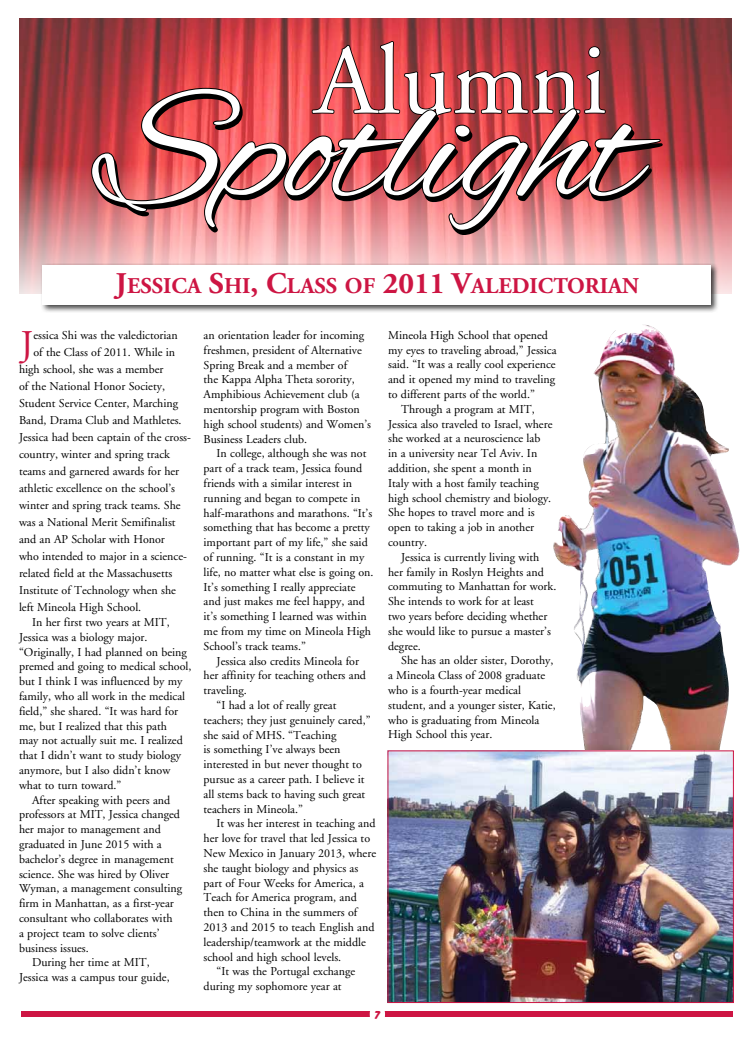
<style>
.page{position:relative;width:749px;height:1037px;background:#fff}
.page>*{position:absolute;margin:0;border:0;box-sizing:border-box;transform-origin:0 0}
.t1{font:169.7px "Alex Brush";color:#fff}
.t2{font:98.9px "Adobe Garamond";color:#fff}
.t3{font:37.6px "Adobe Garamond";color:#cd1543}
.t4{font:700 22.5px "Adobe Garamond";color:#cd1543}
.t5{font:12px/14.8px "Adobe Garamond";color:#000}
.t6{font:700 12px "Balloon D Extr";color:#cd1543}
.s1{font-size:30px}
</style>
<div class="page">
<div style="left:21px;top:1011px;width:712px;height:5px;background:#cd1543"></div>
<div style="left:370px;top:1002px;width:15px;height:24px;background:#fff;border-radius:50%"></div>
<img style="left:19px;top:19px;width:712px;height:275px">
<svg style="left:90px;top:40px;width:573px;height:196px;background:#b34b4e"></svg>
<div style="left:40px;top:263px;width:679px;height:50px;background:#000;opacity:.75"></div>
<div style="left:42px;top:265px;width:668px;height:40px;background:#fff"></div>
<img style="left:553px;top:325px;width:187px;height:425px">
<img style="left:389px;top:752px;width:343px;height:249px">
<div style="left:387px;top:750px;width:347px;height:253px;border:1px solid #cd1543"></div>
<h2 class="t2" style="left:315px;top:28px;width:293px">Alumni</h2>
<h1 class="t1" style="left:95px;top:55px;width:547px">Spotlight</h1>
<h3 class="t4" style="left:116px;top:274px;width:525px"><span class="s1">J</span>ESSICA <span class="s1">S</span>HI<span class="s1">, C</span>LASS OF <span class="s1">2011 V</span>ALEDICTORIAN</h3>
<h3 class="t3" style="left:20px;top:324px;width:14px">J</h3>
<p class="t5" style="left:33px;top:328px;width:146px">essica Shi was the valedictorian</p>
<p class="t5" style="left:33px;top:345px;width:143px">of the Class of 2011. While in</p>
<p class="t5" style="left:19px;top:362px;width:146px">high school, she was a member</p>
<p class="t5" style="left:19px;top:379px;width:147px">of the National Honor Society,</p>
<p class="t5" style="left:19px;top:396px;width:161px">Student Service Center, Marching</p>
<p class="t5" style="left:19px;top:413px;width:164px">Band, Drama Club and Mathletes.</p>
<p class="t5" style="left:19px;top:430px;width:173px">Jessica had been captain of the cross-</p>
<p class="t5" style="left:19px;top:447px;width:152px">country, winter and spring track</p>
<p class="t5" style="left:19px;top:464px;width:162px">teams and garnered awards for her</p>
<p class="t5" style="left:19px;top:481px;width:158px">athletic excellence on the school’s</p>
<p class="t5" style="left:19px;top:498px;width:163px">winter and spring track teams. She</p>
<p class="t5" style="left:19px;top:515px;width:158px">was a National Merit Semifinalist</p>
<p class="t5" style="left:19px;top:532px;width:147px">and an AP Scholar with Honor</p>
<p class="t5" style="left:19px;top:549px;width:169px">who intended to major in a science-</p>
<p class="t5" style="left:19px;top:566px;width:155px">related field at the Massachusetts</p>
<p class="t5" style="left:19px;top:583px;width:158px">Institute of Technology when she</p>
<p class="t5" style="left:19px;top:600px;width:124px">left Mineola High School.</p>
<p class="t5" style="left:32px;top:615px;width:139px">In her first two years at MIT,</p>
<p class="t5" style="left:19px;top:630px;width:130px">Jessica was a biology major.</p>
<p class="t5" style="left:19px;top:645px;width:169px">“Originally, I had planned on being</p>
<p class="t5" style="left:19px;top:659px;width:174px">premed and going to medical school,</p>
<p class="t5" style="left:19px;top:674px;width:165px">but I think I was influenced by my</p>
<p class="t5" style="left:19px;top:689px;width:168px">family, who all work in the medical</p>
<p class="t5" style="left:19px;top:704px;width:161px">field,” she shared. “It was hard for</p>
<p class="t5" style="left:19px;top:719px;width:149px">me, but I realized that this path</p>
<p class="t5" style="left:19px;top:733px;width:165px">may not actually suit me. I realized</p>
<p class="t5" style="left:19px;top:748px;width:164px">that I didn’t want to study biology</p>
<p class="t5" style="left:19px;top:763px;width:153px">anymore, but I also didn’t know</p>
<p class="t5" style="left:19px;top:778px;width:104px">what to turn toward.”</p>
<p class="t5" style="left:32px;top:792px;width:140px">After speaking with peers and</p>
<p class="t5" style="left:19px;top:807px;width:162px">professors at MIT, Jessica changed</p>
<p class="t5" style="left:19px;top:822px;width:143px">her major to management and</p>
<p class="t5" style="left:19px;top:837px;width:144px">graduated in June 2015 with a</p>
<p class="t5" style="left:19px;top:852px;width:156px">bachelor’s degree in management</p>
<p class="t5" style="left:19px;top:866px;width:152px">science. She was hired by Oliver</p>
<p class="t5" style="left:19px;top:881px;width:165px">Wyman, a management consulting</p>
<p class="t5" style="left:19px;top:896px;width:156px">firm in Manhattan, as a first-year</p>
<p class="t5" style="left:19px;top:911px;width:155px">consultant who collaborates with</p>
<p class="t5" style="left:19px;top:926px;width:142px">a project team to solve clients’</p>
<p class="t5" style="left:19px;top:940px;width:71px">business issues.</p>
<p class="t5" style="left:32px;top:955px;width:119px">During her time at MIT,</p>
<p class="t5" style="left:19px;top:970px;width:152px">Jessica was a campus tour guide,</p>
<p class="t5" style="left:204px;top:328px;width:169px">an orientation leader for incoming freshmen, president of Alternative<br>Spring Break and a member of<br>the Kappa Alpha Theta sorority,<br>Amphibious Achievement club (a mentorship program with Boston high school students) and Women’s<br>Business Leaders club.</p>
<p class="t5" style="left:204px;top:446px;width:171px;text-indent:13px">In college, although she was not part of a track team, Jessica found friends with a similar interest in running and began to compete in half-marathons and marathons. “It’s something that has become a pretty important part of my life,” she said of running. “It is a constant in my life, no matter what else is going on.<br>It’s something I really appreciate and just makes me feel happy, and it’s something I learned was within me from my time on Mineola High School’s track teams.”</p>
<p class="t5" style="left:217px;top:654px;width:144px">Jessica also credits Mineola for</p>
<p class="t5" style="left:204px;top:668px;width:164px">her affinity for teaching others and</p>
<p class="t5" style="left:204px;top:683px;width:45px">traveling.</p>
<p class="t5" style="left:217px;top:698px;width:121px">“I had a lot of really great</p>
<p class="t5" style="left:204px;top:713px;width:168px">teachers; they just genuinely cared,”</p>
<p class="t5" style="left:204px;top:728px;width:134px">she said of MHS. “Teaching</p>
<p class="t5" style="left:204px;top:742px;width:138px">is something I’ve always been</p>
<p class="t5" style="left:204px;top:757px;width:160px">interested in but never thought to</p>
<p class="t5" style="left:204px;top:772px;width:162px">pursue as a career path. I believe it</p>
<p class="t5" style="left:204px;top:787px;width:163px">all stems back to having such great</p>
<p class="t5" style="left:204px;top:802px;width:101px">teachers in Mineola.”</p>
<p class="t5" style="left:217px;top:816px;width:160px">It was her interest in teaching and</p>
<p class="t5" style="left:204px;top:831px;width:168px">her love for travel that led Jessica to</p>
<p class="t5" style="left:204px;top:846px;width:174px">New Mexico in January 2013, where</p>
<p class="t5" style="left:204px;top:861px;width:156px">she taught biology and physics as</p>
<p class="t5" style="left:204px;top:875px;width:162px">part of Four Weeks for America, a</p>
<p class="t5" style="left:204px;top:890px;width:155px">Teach for America program, and</p>
<p class="t5" style="left:204px;top:905px;width:155px">then to China in the summers of</p>
<p class="t5" style="left:204px;top:920px;width:172px">2013 and 2015 to teach English and</p>
<p class="t5" style="left:204px;top:935px;width:164px">leadership/teamwork at the middle</p>
<p class="t5" style="left:204px;top:949px;width:139px">school and high school levels.</p>
<p class="t5" style="left:217px;top:964px;width:140px">“It was the Portugal exchange</p>
<p class="t5" style="left:204px;top:979px;width:140px">during my sophomore year at</p>
<p class="t5" style="left:388px;top:328px;width:161px">Mineola High School that opened</p>
<p class="t5" style="left:388px;top:343px;width:170px">my eyes to traveling abroad,” Jessica</p>
<p class="t5" style="left:388px;top:357px;width:169px">said. “It was a really cool experience</p>
<p class="t5" style="left:388px;top:372px;width:168px">and it opened my mind to traveling</p>
<p class="t5" style="left:388px;top:387px;width:148px">to different parts of the world.”</p>
<p class="t5" style="left:401px;top:402px;width:135px">Through a program at MIT,</p>
<p class="t5" style="left:388px;top:417px;width:166px">Jessica also traveled to Israel, where</p>
<p class="t5" style="left:388px;top:431px;width:154px">she worked at a neuroscience lab</p>
<p class="t5" style="left:388px;top:446px;width:151px">in a university near Tel Aviv. In</p>
<p class="t5" style="left:388px;top:461px;width:145px">addition, she spent a month in</p>
<p class="t5" style="left:388px;top:476px;width:152px">Italy with a host family teaching</p>
<p class="t5" style="left:388px;top:491px;width:165px">high school chemistry and biology.</p>
<p class="t5" style="left:388px;top:505px;width:148px">She hopes to travel more and is</p>
<p class="t5" style="left:388px;top:520px;width:148px">open to taking a job in another</p>
<p class="t5" style="left:388px;top:535px;width:40px">country.</p>
<p class="t5" style="left:401px;top:550px;width:140px">Jessica is currently living with</p>
<p class="t5" style="left:388px;top:565px;width:157px">her family in Roslyn Heights and</p>
<p class="t5" style="left:388px;top:579px;width:170px">commuting to Manhattan for work.</p>
<p class="t5" style="left:388px;top:594px;width:147px">She intends to work for at least</p>
<p class="t5" style="left:388px;top:609px;width:161px">two years before deciding whether</p>
<p class="t5" style="left:388px;top:624px;width:164px">she would like to pursue a master’s</p>
<p class="t5" style="left:388px;top:639px;width:34px">degree.</p>
<p class="t5" style="left:401px;top:653px;width:154px">She has an older sister, Dorothy,</p>
<p class="t5" style="left:388px;top:668px;width:159px">a Mineola Class of 2008 graduate</p>
<p class="t5" style="left:388px;top:683px;width:134px">who is a fourth-year medical</p>
<p class="t5" style="left:388px;top:698px;width:169px">student, and a younger sister, Katie,</p>
<p class="t5" style="left:388px;top:713px;width:153px">who is graduating from Mineola</p>
<p class="t5" style="left:388px;top:727px;width:106px">High School this year.</p>
<p class="t6" style="left:375px;top:1008px;width:7px">7</p>
</div>
